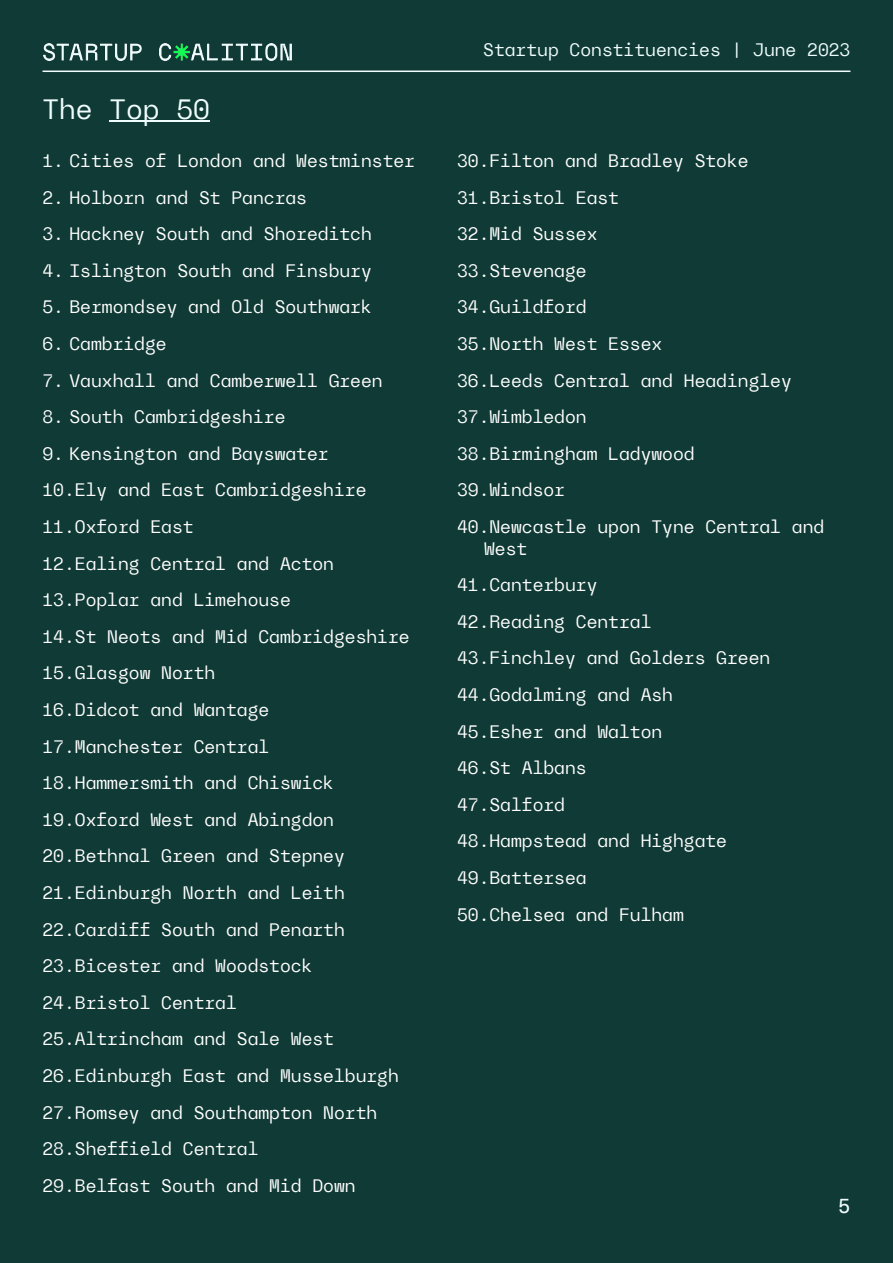
<style>
.page{position:relative;width:893px;height:1263px;background:#0f3a35}
.page>*{position:absolute;margin:0;border:0;box-sizing:border-box;transform-origin:0 0}
.t1{font:27.9px "Avenue Mono";color:#f0fdff}
.t2{font:21px "Neue Haas Unica Pro";color:#f0fdff}
.t3{font:18px/36.6px "Avenue Mono";color:#fff}
.t4{font:18px "Avenue Mono";color:#f0fdff}
</style>
<div class="page">
<hr style="left:43px;top:71px;width:807px;height:1px;background:#f0fdff">
<img style="left:42px;top:43px;width:314px;height:29px">
<hr style="left:109px;top:120px;width:101px;height:2px;background:#f0fdff">
<h1 class="t1" style="left:43px;top:98px;width:169px">The Top 50</h1>
<p class="t3" style="left:43px;top:144px;width:374px">1. Cities of London and Westminster</p>
<p class="t3" style="left:43px;top:181px;width:266px">2. Holborn and St Pancras</p>
<p class="t3" style="left:43px;top:217px;width:331px">3. Hackney South and Shoreditch</p>
<p class="t3" style="left:43px;top:254px;width:331px">4. Islington South and Finsbury</p>
<p class="t3" style="left:43px;top:291px;width:331px">5. Bermondsey and Old Southwark</p>
<p class="t3" style="left:43px;top:327px;width:126px">6. Cambridge</p>
<p class="t3" style="left:43px;top:364px;width:342px">7. Vauxhall and Camberwell Green</p>
<p class="t3" style="left:43px;top:400px;width:244px">8. South Cambridgeshire</p>
<p class="t3" style="left:43px;top:437px;width:369px">9. Kensington and Bayswater<br>10.Ely and East Cambridgeshire<br>11.Oxford East<br>12.Ealing Central and Acton<br>13.Poplar and Limehouse<br>14.St Neots and Mid Cambridgeshire<br>15.Glasgow North<br>16.Didcot and Wantage<br>17.Manchester Central<br>18.Hammersmith and Chiswick<br>19.Oxford West and Abingdon<br>20.Bethnal Green and Stepney<br>21.Edinburgh North and Leith<br>22.Cardiff South and Penarth<br>23.Bicester and Woodstock<br>24.Bristol Central<br>25.Altrincham and Sale West<br>26.Edinburgh East and Musselburgh<br>27.Romsey and Southampton North<br>28.Sheffield Central<br>29.Belfast South and Mid Down</p>
<p class="t4" style="left:483px;top:42px;width:369px">Startup Constituencies | June 2023</p>
<p class="t3" style="left:457px;top:144px;width:369px">30.Filton and Bradley Stoke<br>31.Bristol East<br>32.Mid Sussex<br>33.Stevenage<br>34.Guildford<br>35.North West Essex<br>36.Leeds Central and Headingley<br>37.Wimbledon<br>38.Birmingham Ladywood<br>39.Windsor<br>40.Newcastle upon Tyne Central and</p>
<p class="t3" style="left:457px;top:532px;width:315px;text-indent:27px">West<br>41.Canterbury<br>42.Reading Central<br>43.Finchley and Golders Green<br>44.Godalming and Ash<br>45.Esher and Walton<br>46.St Albans<br>47.Salford<br>48.Hampstead and Highgate<br>49.Battersea<br>50.Chelsea and Fulham</p>
<p class="t2" style="left:839px;top:1197px;width:13px">5</p>
</div>
